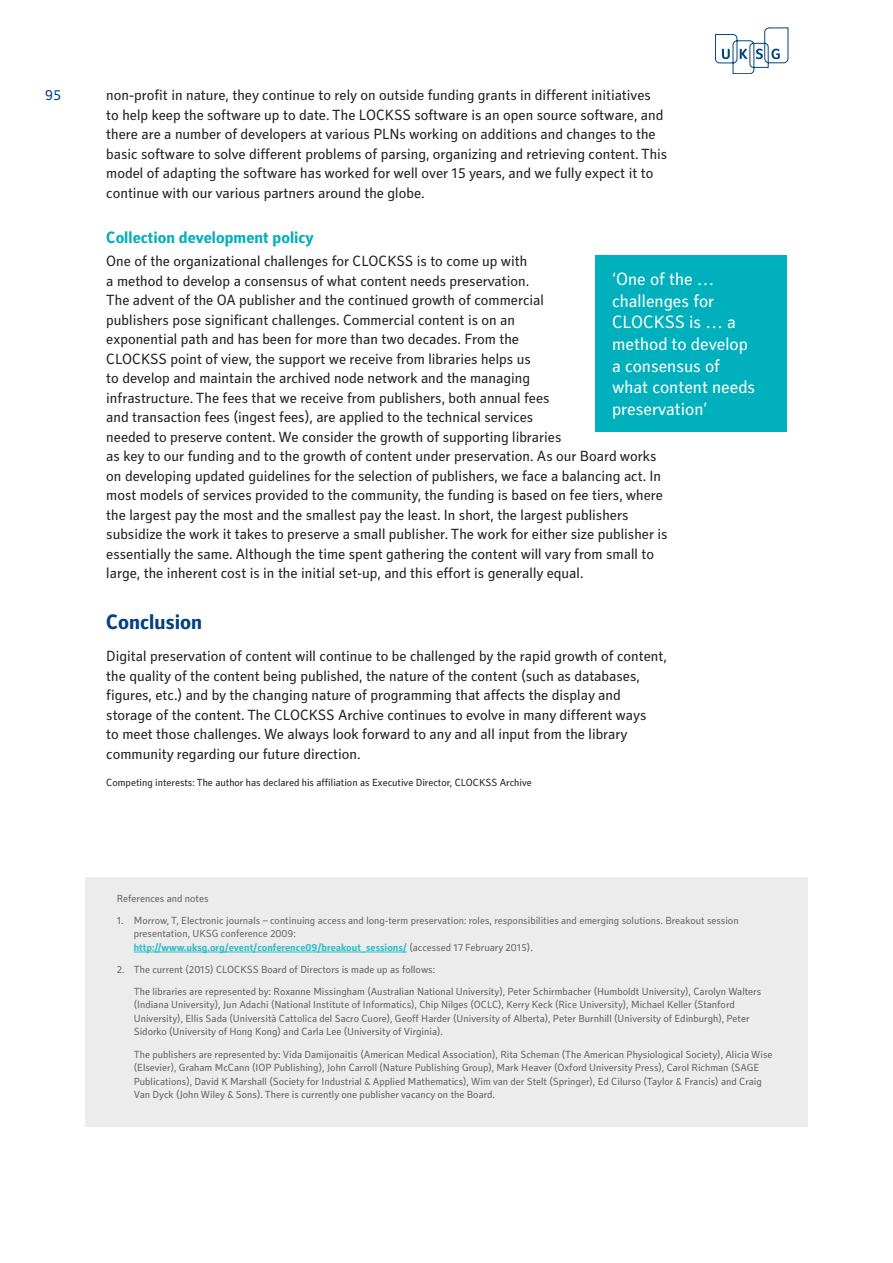
<style>
.page{position:relative;width:893px;height:1263px;background:#fff}
.page>*{position:absolute;margin:0;border:0;box-sizing:border-box;transform-origin:0 0}
.A-Style_Heading{font:700 21px "Secca Std";color:#014081}
.t1{font:18px/21.6px "Secca Std";color:#fff}
.B-Style_Heading{font:700 16.5px "Secca Std";color:#00b0bc}
.Body{font:15px/19.5px "Secca Std";color:#231f20}
.t2{font:15px "Secca Std";color:#014081}
.t3{font:10.5px/13.5px "Secca Std";color:#636366}
.t4{font:10.5px/13.5px "Secca Std";color:#666}
.Body-2{font:10.5px "Secca Std";color:#231f20}
.s1{color:#636366}
.s2{font-style:italic}
.s3{font-weight:700;color:#2fbfca}
</style>
<div class="page">
<svg style="left:715px;top:28px;width:73px;height:46px"></svg>
<div style="left:85px;top:877px;width:723px;height:249px;background:#ececec"></div>
<hr style="left:134px;top:952px;width:273px;height:1px;background:#2fbfca">
<div style="left:595px;top:255px;width:191px;height:177px;background:#00b0bc"></div>
<p class="t2" style="left:45px;top:87px;width:18px">95</p>
<p class="Body" style="left:106px;top:86px;width:562px">non-profit in nature, they continue to rely on outside funding grants in different initiatives<br>to help keep the software up to date. The LOCKSS software is an open source software, and there are a number of developers at various PLNs working on additions and changes to the basic software to solve different problems of parsing, organizing and retrieving content. This model of adapting the software has worked for well over 15 years, and we fully expect it to continue with our various partners around the globe.</p>
<p class="B-Style_Heading" style="left:106px;top:228px;width:209px">Collection development policy</p>
<p class="Body" style="left:106px;top:252px;width:563px">One of the organizational challenges for CLOCKSS is to come up with<br>a method to develop a consensus of what content needs preservation.<br>The advent of the OA publisher and the continued growth of commercial<br>publishers pose significant challenges. Commercial content is on an<br>exponential path and has been for more than two decades. From the<br>CLOCKSS point of view, the support we receive from libraries helps us<br>to develop and maintain the archived node network and the managing<br>infrastructure. The fees that we receive from publishers, both annual fees<br>and transaction fees (ingest fees), are applied to the technical services<br>needed to preserve content. We consider the growth of supporting libraries<br>as key to our funding and to the growth of content under preservation. As our Board works on developing updated guidelines for the selection of publishers, we face a balancing act. In most models of services provided to the community, the funding is based on fee tiers, where the largest pay the most and the smallest pay the least. In short, the largest publishers subsidize the work it takes to preserve a small publisher. The work for either size publisher is essentially the same. Although the time spent gathering the content will vary from small to large, the inherent cost is in the initial set-up, and this effort is generally equal.</p>
<p class="A-Style_Heading" style="left:106px;top:610px;width:97px">Conclusion</p>
<p class="Body" style="left:106px;top:647px;width:562px">Digital preservation of content will continue to be challenged by the rapid growth of content, the quality of the content being published, the nature of the content (such as databases, figures, etc.) and by the changing nature of programming that affects the display and storage of the content. The CLOCKSS Archive continues to evolve in many different ways<br>to meet those challenges. We always look forward to any and all input from the library community regarding our future direction.</p>
<p class="Body-2" style="left:106px;top:776px;width:427px">Competing interests: The author has declared his affiliation as Executive Director, CLOCKSS Archive</p>
<p class="t1" style="left:612px;top:269px;width:145px">‘One of the … challenges for<br>CLOCKSS is … a method to develop a consensus of what content needs preservation’</p>
<p class="t3" style="left:117px;top:892px;width:93px">References and notes</p>
<p class="t4" style="left:134px;top:914px;width:606px;text-indent:-17px"><span class="s1">1.</span> Morrow, T, Electronic journals – continuing access and long-term preservation: roles, responsibilities and emerging solutions<span class="s2">.</span> Breakout session presentation, UKSG conference 2009:<br><span class="s3">http://www.uksg.org/event/conference09/breakout_sessions/</span> <span class="s1">(accessed 17 February 2015).</span></p>
<p class="t3" style="left:134px;top:959px;width:629px;line-height:22px;text-indent:-17px">2. The current (2015) CLOCKSS Board of Directors is made up as follows:<br>The libraries are represented by: Roxanne Missingham (Australian National University), Peter Schirmbacher (Humboldt University), Carolyn Walters</p>
<p class="t3" style="left:134px;top:998px;width:617px">(Indiana University), Jun Adachi (National Institute of Informatics), Chip Nilges (OCLC), Kerry Keck (Rice University), Michael Keller (Stanford<br>University), Ellis Sada (Università Cattolica del Sacro Cuore), Geoff Harder (University of Alberta), Peter Burnhill (University of Edinburgh), Peter<br>Sidorko (University of Hong Kong) and Carla Lee (University of Virginia).</p>
<p class="t3" style="left:134px;top:1047px;width:640px">The publishers are represented by: Vida Damijonaitis (American Medical Association), Rita Scheman (The American Physiological Society), Alicia Wise (Elsevier), Graham McCann (IOP Publishing), John Carroll (Nature Publishing Group), Mark Heaver (Oxford University Press), Carol Richman (SAGE Publications), David K Marshall (Society for Industrial &amp; Applied Mathematics), Wim van der Stelt (Springer), Ed Cilurso (Taylor &amp; Francis) and Craig Van Dyck (John Wiley &amp; Sons). There is currently one publisher vacancy on the Board.</p>
</div>
